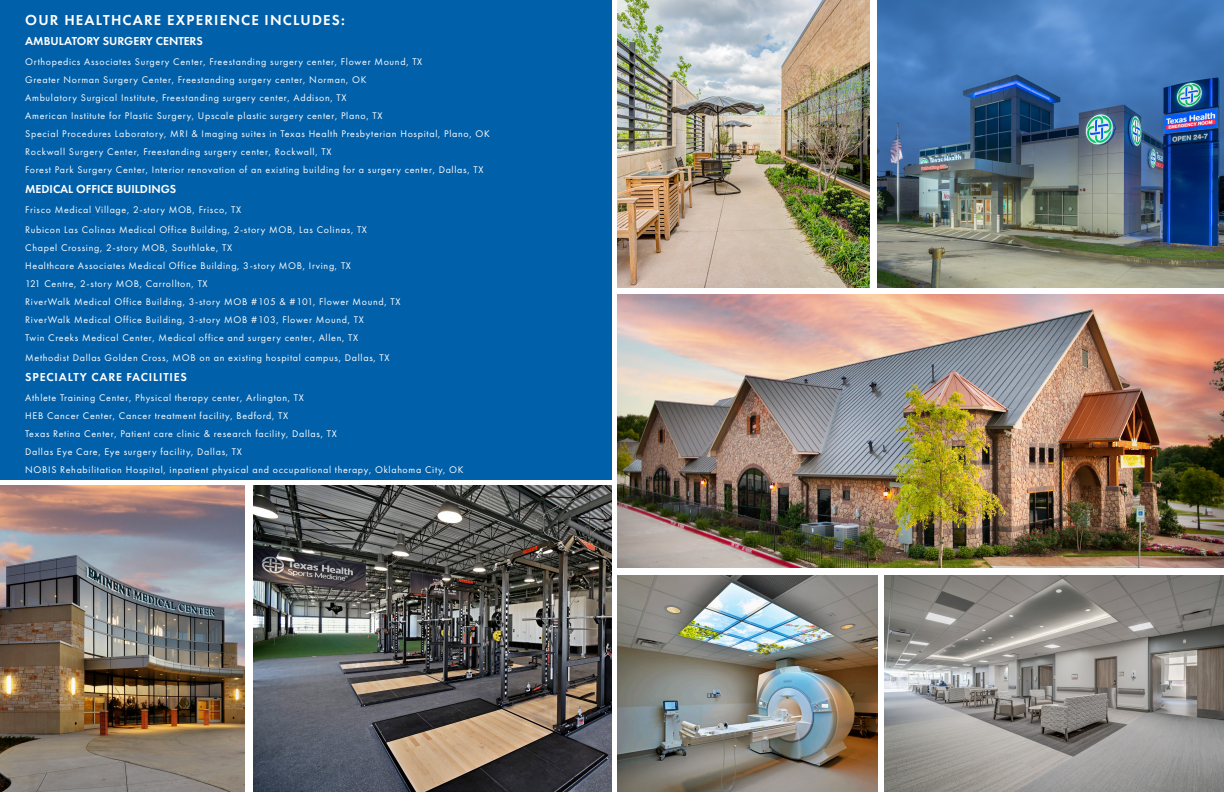
<style>
.page{position:relative;width:1224px;height:792px;background:#fff}
.page>*{position:absolute;margin:0;border:0;box-sizing:border-box;transform-origin:0 0}
.t1{font:600 15px "Futura PT";letter-spacing:.08em;color:#fff}
.t2{font:600 12px "Futura PT";color:#fff}
.t3{font:600 12px "Futura PT";letter-spacing:.07em;color:#fff}
.t4{font:10px "Futura PT";letter-spacing:.07em;color:#fff}
</style>
<div class="page">
<div style="left:0;top:0;width:612px;height:479px;background:#0060aa"></div>
<img style="left:253px;top:486px;width:359px;height:306px">
<img style="left:0;top:486px;width:244px;height:306px">
<img style="left:617px;top:295px;width:607px;height:273px">
<img style="left:617px;top:0;width:253px;height:288px">
<img style="left:884px;top:576px;width:340px;height:216px">
<img style="left:877px;top:0;width:347px;height:288px">
<img style="left:617px;top:576px;width:260px;height:216px">
<p class="t1" style="left:25px;top:11px;width:321px">OUR HEALTHCARE EXPERIENCE INCLUDES:</p>
<p class="t2" style="left:25px;top:34px;width:179px">AMBULATORY SURGERY CENTERS</p>
<p class="t4" style="left:25px;top:56px;width:399px">Orthopedics Associates Surgery Center, Freestanding surgery center, Flower Mound, TX</p>
<p class="t4" style="left:25px;top:74px;width:343px">Greater Norman Surgery Center, Freestanding surgery center, Norman, OK</p>
<p class="t4" style="left:25px;top:92px;width:323px">Ambulatory Surgical Institute, Freestanding surgery center, Addison, TX</p>
<p class="t4" style="left:25px;top:110px;width:359px">American Institute for Plastic Surgery, Upscale plastic surgery center, Plano, TX</p>
<p class="t4" style="left:25px;top:128px;width:466px">Special Procedures Laboratory, MRI &amp; Imaging suites in Texas Health Presbyterian Hospital, Plano, OK</p>
<p class="t4" style="left:25px;top:146px;width:308px">Rockwall Surgery Center, Freestanding surgery center, Rockwall, TX</p>
<p class="t4" style="left:25px;top:164px;width:460px">Forest Park Surgery Center, Interior renovation of an existing building for a surgery center, Dallas, TX</p>
<p class="t2" style="left:25px;top:182px;width:153px">MEDICAL OFFICE BUILDINGS</p>
<p class="t4" style="left:25px;top:204px;width:217px">Frisco Medical Village, 2-story MOB, Frisco, TX</p>
<p class="t4" style="left:25px;top:224px;width:343px">Rubicon Las Colinas Medical Office Building, 2-story MOB, Las Colinas, TX</p>
<p class="t4" style="left:25px;top:242px;width:208px">Chapel Crossing, 2-story MOB, Southlake, TX</p>
<p class="t4" style="left:25px;top:260px;width:327px">Healthcare Associates Medical Office Building, 3-story MOB, Irving, TX</p>
<p class="t4" style="left:25px;top:278px;width:184px">121 Centre, 2-story MOB, Carrollton, TX</p>
<p class="t4" style="left:25px;top:296px;width:377px">RiverWalk Medical Office Building, 3-story MOB #105 &amp; #101, Flower Mound, TX</p>
<p class="t4" style="left:25px;top:314px;width:340px">RiverWalk Medical Office Building, 3-story MOB #103, Flower Mound, TX</p>
<p class="t4" style="left:25px;top:332px;width:334px">Twin Creeks Medical Center, Medical office and surgery center, Allen, TX</p>
<p class="t4" style="left:25px;top:352px;width:366px">Methodist Dallas Golden Cross, MOB on an existing hospital campus, Dallas, TX</p>
<p class="t3" style="left:25px;top:370px;width:163px">SPECIALTY CARE FACILITIES</p>
<p class="t4" style="left:25px;top:392px;width:280px">Athlete Training Center, Physical therapy center, Arlington, TX</p>
<p class="t4" style="left:25px;top:410px;width:265px">HEB Cancer Center, Cancer treatment facility, Bedford, TX</p>
<p class="t4" style="left:25px;top:428px;width:313px">Texas Retina Center, Patient care clinic &amp; research facility, Dallas, TX</p>
<p class="t4" style="left:25px;top:446px;width:218px">Dallas Eye Care, Eye surgery facility, Dallas, TX</p>
<p class="t4" style="left:25px;top:464px;width:440px">NOBIS Rehabilitation Hospital, inpatient physical and occupational therapy, Oklahoma City, OK</p>
</div>
